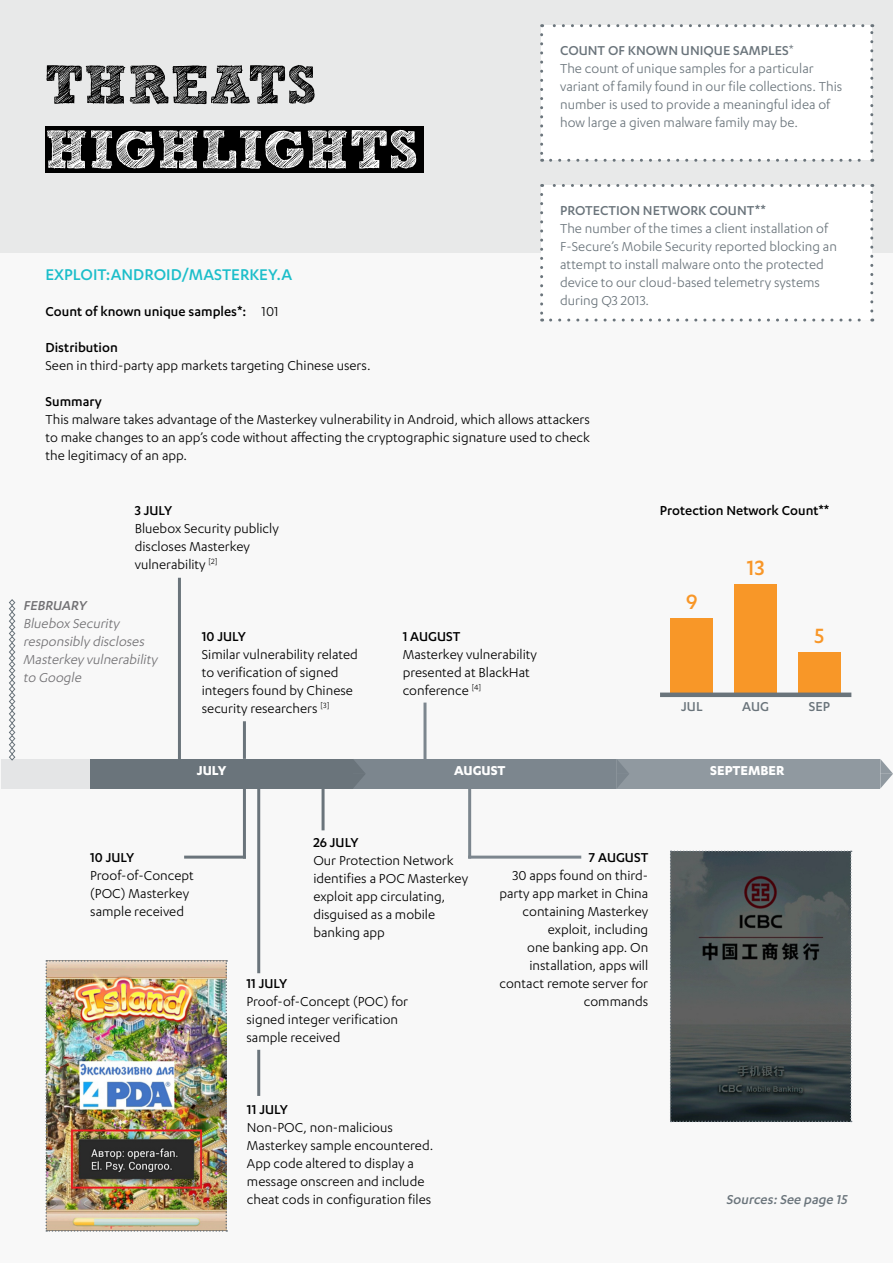
<style>
.page{position:relative;width:893px;height:1263px;background:#fff}
.page>*{position:absolute;margin:0;border:0;box-sizing:border-box;transform-origin:0 0}
.t1{font:54px "Sketch Rockwell";color:#fff}
.t2{font:54px "Sketch Rockwell";color:#000}
.t3{font:500 24px "F Secure Sans";color:#f89728}
.t4{font:500 18px "F Secure Sans";color:#1cbeca}
.t5{font:15px/18px "F Secure Sans";color:#000}
.t6{font:15px/18px "F Secure Sans";color:#6a747b}
.t7{font:500 15px "F Secure Sans";color:#000}
.t8{font:italic 15px/18px "F Secure Sans";color:#717073}
.t9{font:500 15px "F Secure Sans";color:#6a747b}
.t10{font:700 15px "F Secure Sans";letter-spacing:-.005em;color:#fff}
.t11{font:italic 500 15px "F Secure Sans";color:#6a747b}
.t12{font:italic 500 15px "F Secure Sans";color:#717073}
.s1{font-weight:500}
.s2{font-weight:400}
</style>
<div class="page">
<div style="left:0;top:232px;width:893px;height:1031px;background:#f8f8f8"></div>
<div style="left:0;top:0;width:893px;height:253px;background:#e8e9e9"></div>
<div style="left:542px;top:26px;width:330px;height:134px;background:#fff"></div>
<svg style="left:540px;top:35px;width:3px;height:127px"></svg>
<svg style="left:551px;top:159px;width:322px;height:3px"></svg>
<svg style="left:870px;top:24px;width:3px;height:127px"></svg>
<svg style="left:542px;top:24px;width:321px;height:3px"></svg>
<div style="left:542px;top:185px;width:330px;height:135px;background:#fff"></div>
<svg style="left:540px;top:194px;width:3px;height:128px"></svg>
<svg style="left:551px;top:319px;width:322px;height:3px"></svg>
<svg style="left:870px;top:184px;width:3px;height:127px"></svg>
<svg style="left:542px;top:184px;width:321px;height:3px"></svg>
<div style="left:89px;top:759px;width:264px;height:30px;background:#6a747b"></div>
<div style="left:353px;top:759px;width:264px;height:30px;background:#7c868e"></div>
<div style="left:617px;top:759px;width:263px;height:30px;background:#9099a0"></div>
<svg style="left:353px;top:759px;width:12px;height:29px"></svg>
<svg style="left:617px;top:760px;width:12px;height:28px"></svg>
<svg style="left:880px;top:759px;width:13px;height:30px"></svg>
<div style="left:1px;top:759px;width:88px;height:30px;background:#e4e5e6"></div>
<img style="left:45px;top:960px;width:182px;height:272px">
<svg style="left:670px;top:851px;width:182px;height:271px;background:#484f50"></svg>
<hr style="left:423px;top:702px;width:3px;height:58px;background:#7c868e">
<hr style="left:468px;top:787px;width:3px;height:71px;background:#7c868e">
<hr style="left:468px;top:856px;width:113px;height:3px;background:#7c868e">
<hr style="left:322px;top:782px;width:3px;height:48px;background:#6a747b">
<hr style="left:257px;top:782px;width:3px;height:191px;background:#6a747b">
<hr style="left:257px;top:1050px;width:3px;height:46px;background:#6a747b">
<hr style="left:243px;top:787px;width:3px;height:72px;background:#6a747b">
<hr style="left:243px;top:721px;width:3px;height:38px;background:#6a747b">
<hr style="left:184px;top:856px;width:62px;height:3px;background:#6a747b">
<hr style="left:178px;top:578px;width:3px;height:182px;background:#6a747b">
<svg style="left:9px;top:599px;width:6px;height:162px"></svg>
<div style="left:734px;top:584px;width:43px;height:111px;background:#f89728"></div>
<div style="left:798px;top:652px;width:43px;height:43px;background:#f89728"></div>
<div style="left:671px;top:618px;width:42px;height:77px;background:#f89728"></div>
<div style="left:660px;top:692px;width:191px;height:5px;background:#6a747b"></div>
<div style="left:45px;top:126px;width:378px;height:46px;background:#000"></div>
<h1 class="t2" style="left:45px;top:55px;width:237px">THREATS</h1>
<h1 class="t1" style="left:45px;top:120px;width:339px">HIGHLIGHTS</h1>
<p class="t6" style="left:560px;top:41px;width:284px"><span class="s1">COUNT OF KNOWN UNIQUE SAMPLES</span>*<br>The count of unique samples for a particular variant of family found in our file collections. This number is used to provide a meaningful idea of how large a given malware family may be.</p>
<p class="t9" style="left:560px;top:202px;width:207px">PROTECTION NETWORK COUNT**</p>
<p class="t6" style="left:560px;top:219px;width:278px">The number of the times a client installation of F-Secure’s Mobile Security reported blocking an attempt to install malware onto the protected device to our cloud-based telemetry systems during Q3 2013.</p>
<p class="t4" style="left:45px;top:264px;width:248px">EXPLOIT:ANDROID/MASTERKEY.A</p>
<p class="t7" style="left:45px;top:303px;width:235px">COUNT OF KNOWN UNIQUE SAMPLES*: <span class="s2">101</span></p>
<p class="t7" style="left:45px;top:339px;width:74px">DISTRIBUTION</p>
<p class="t5" style="left:45px;top:356px;width:327px">Seen in third-party app markets targeting Chinese users.</p>
<p class="t7" style="left:45px;top:393px;width:58px">SUMMARY</p>
<p class="t5" style="left:45px;top:410px;width:546px;text-align:justify">This malware takes advantage of the Masterkey vulnerability in Android, which allows attackers to make changes to an app’s code without affecting the cryptographic signature used to check the legitimacy of an app.</p>
<p class="t7" style="left:135px;top:502px;width:39px">3 JULY</p>
<p class="t5" style="left:135px;top:519px;width:146px">Bluebox Security publicly discloses Masterkey vulnerability <sup>[2]</sup></p>
<p class="t12" style="left:23px;top:597px;width:67px">February</p>
<p class="t8" style="left:23px;top:613px;width:137px">Bluebox Security responsibly discloses<br>Masterkey vulnerability to Google</p>
<p class="t7" style="left:202px;top:628px;width:46px">10 JULY</p>
<p class="t5" style="left:202px;top:645px;width:158px">Similar vulnerability related to verification of signed integers found by Chinese security researchers <sup>[3]</sup></p>
<p class="t7" style="left:403px;top:628px;width:59px">1 AUGUST</p>
<p class="t5" style="left:403px;top:645px;width:136px">Masterkey vulnerability presented at BlackHat conference <sup>[4]</sup></p>
<p class="t7" style="left:660px;top:502px;width:171px">PROTECTION NETWORK COUNT**</p>
<h2 class="t3" style="left:686px;top:588px;width:13px">9</h2>
<h2 class="t3" style="left:747px;top:554px;width:19px">13</h2>
<h2 class="t3" style="left:815px;top:622px;width:11px">5</h2>
<p class="t9" style="left:681px;top:698px;width:23px">JUL</p>
<p class="t9" style="left:742px;top:698px;width:10px">AUG</p>
<p class="t9" style="left:809px;top:698px;width:23px">SEP</p>
<p class="t10" style="left:197px;top:762px;width:31px">JULY</p>
<p class="t10" style="left:454px;top:762px;width:53px">AUGUST</p>
<p class="t10" style="left:710px;top:762px;width:10px">SEPTEMBER</p>
<p class="t7" style="left:90px;top:849px;width:46px">10 JULY</p>
<p class="t5" style="left:90px;top:866px;width:105px">Proof-of-Concept (POC) Masterkey sample received</p>
<p class="t7" style="left:313px;top:834px;width:47px">26 JULY</p>
<p class="t5" style="left:313px;top:851px;width:156px">Our Protection Network identifies a POC Masterkey exploit app circulating, disguised as a mobile banking app</p>
<p class="t7" style="left:246px;top:975px;width:42px">11 JULY</p>
<p class="t5" style="left:246px;top:992px;width:163px">Proof-of-Concept (POC) for signed integer verification sample received</p>
<p class="t7" style="left:247px;top:1101px;width:42px">11 JULY</p>
<p class="t5" style="left:247px;top:1118px;width:188px">Non-POC, non-malicious<br>Masterkey sample encountered.<br>App code altered to display a message onscreen and include cheat cods in configuration files</p>
<p class="t7" style="left:589px;top:849px;width:61px">7 AUGUST</p>
<p class="t5" style="left:499px;top:866px;width:150px;text-align:right">30 apps found on third&shy;party app market in China containing Masterkey exploit, including<br>one banking app. On installation, apps will contact remote server for commands</p>
<p class="t11" style="left:726px;top:1191px;width:125px">Sources:See page 15</p>
</div>
